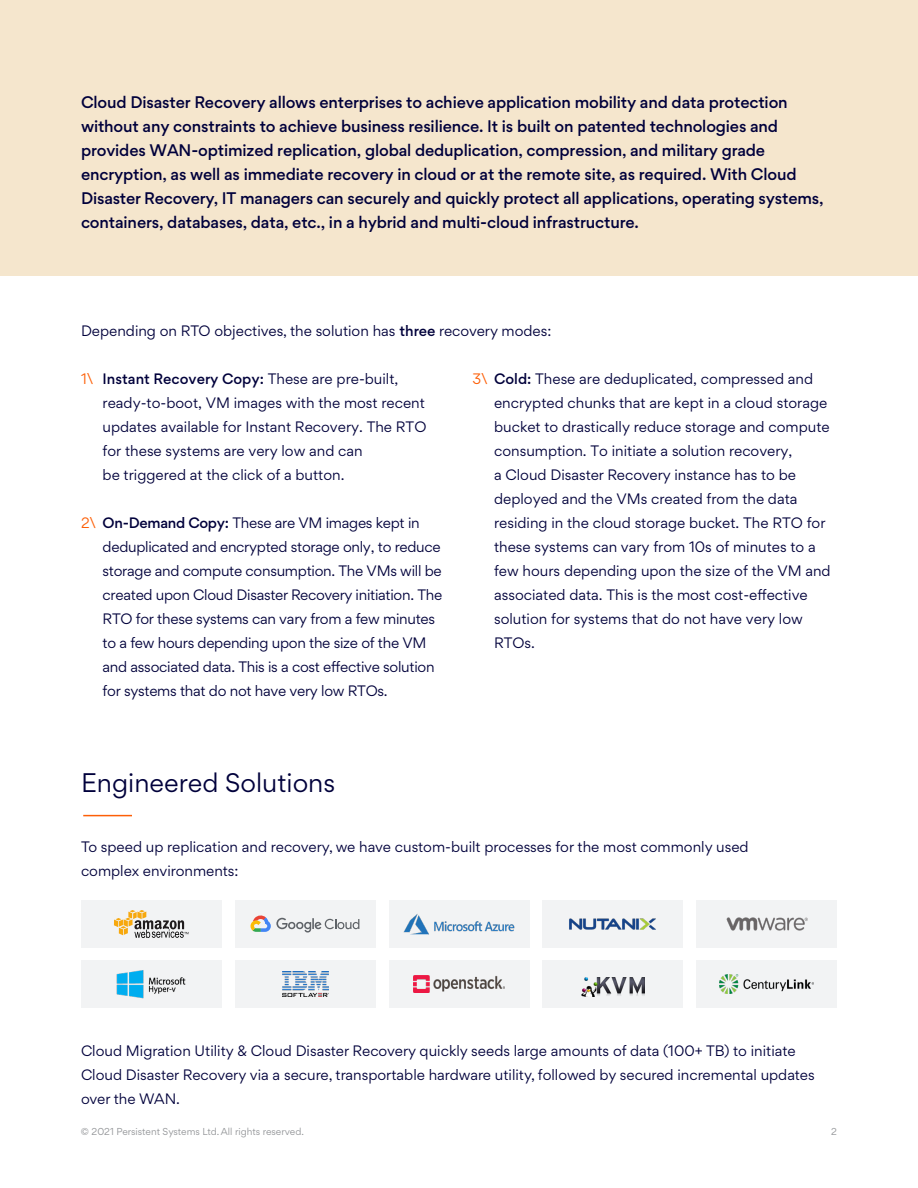
<style>
.page{position:relative;width:918px;height:1188px;background:#fff}
.page>*{position:absolute;margin:0;border:0;box-sizing:border-box;transform-origin:0 0}
.t1{font:24px "Gordita";color:#00003b}
.t2{font:500 15px/24px "Gordita";letter-spacing:-.01em;color:#00003b}
.t3{font:13.5px/24px "Gordita";color:#00003b}
.t4{font:13.5px/24px "Gordita";letter-spacing:-.02em;color:#00003b}
.t5{font:9px "Gordita";color:#939598}
.s1{font-weight:500}
.s2{color:#fd5f07}
</style>
<div class="page">
<div style="left:0;top:0;width:918px;height:276px;background:#f5e6cd"></div>
<hr style="left:84px;top:815px;width:47px;height:1px;background:#fd5f07">
<div style="left:389px;top:900px;width:140px;height:48px;background:#f2f3f4"></div>
<img style="left:404px;top:914px;width:110px;height:20px">
<div style="left:81px;top:900px;width:140px;height:48px;background:#f2f3f4"></div>
<svg style="left:114px;top:910px;width:74px;height:28px"></svg>
<div style="left:235px;top:900px;width:140px;height:48px;background:#f2f3f4"></div>
<svg style="left:250px;top:915px;width:109px;height:18px"></svg>
<div style="left:543px;top:900px;width:140px;height:48px;background:#f2f3f4"></div>
<img style="left:569px;top:918px;width:87px;height:12px">
<div style="left:697px;top:900px;width:140px;height:48px;background:#f2f3f4"></div>
<img style="left:726px;top:917px;width:81px;height:14px">
<div style="left:389px;top:960px;width:140px;height:48px;background:#f2f3f4"></div>
<img style="left:414px;top:976px;width:90px;height:16px">
<div style="left:543px;top:960px;width:140px;height:48px;background:#f2f3f4"></div>
<div style="left:697px;top:960px;width:140px;height:48px;background:#f2f3f4"></div>
<img style="left:582px;top:977px;width:62px;height:20px">
<div style="left:235px;top:960px;width:140px;height:48px;background:#f2f3f4"></div>
<img style="left:282px;top:972px;width:46px;height:24px">
<div style="left:81px;top:960px;width:140px;height:48px;background:#f2f3f4"></div>
<img style="left:116px;top:970px;width:70px;height:28px">
<img style="left:720px;top:975px;width:94px;height:18px">
<p class="t2" style="left:81px;top:90px;width:744px">Cloud Disaster Recovery allows enterprises to achieve application mobility and data protection without any constraints to achieve business resilience. It is built on patented technologies and provides WAN-optimized replication, global deduplication, compression, and military grade encryption, as well as immediate recovery in cloud or at the remote site, as required. With Cloud Disaster Recovery, IT managers can securely and quickly protect all applications, operating systems, containers, databases, data, etc., in a hybrid and multi-cloud infrastructure.</p>
<p class="t3" style="left:81px;top:319px;width:472px">Depending on RTO objectives, the solution has <span class="s1">three</span> recovery modes:</p>
<p class="t3" style="left:103px;top:367px;width:325px;text-indent:-22px"><span class="s2">1\</span> <span class="s1">Instant Recovery Copy:</span> These are pre-built, ready-to-boot, VM images with the most recent updates available for Instant Recovery. The RTO for these systems are very low and can<br>be triggered at the click of a button.</p>
<p class="t4" style="left:103px;top:511px;width:341px;text-indent:-22px"><span class="s2">2\</span> <span class="s1">On-Demand Copy:</span> These are VM images kept in deduplicated and encrypted storage only, to reduce storage and compute consumption. The VMs will be created upon Cloud Disaster Recovery initiation. The RTO for these systems can vary from a few minutes to a few hours depending upon the size of the VM and associated data. This is a cost effective solution for systems that do not have very low RTOs.</p>
<h2 class="t1" style="left:81px;top:765px;width:256px">Engineered Solutions</h2>
<p class="t3" style="left:494px;top:367px;width:338px;text-indent:-22px"><span class="s2">3\</span> <span class="s1">Cold:</span> These are deduplicated, compressed and encrypted chunks that are kept in a cloud storage bucket to drastically reduce storage and compute consumption. To initiate a solution recovery,<br>a Cloud Disaster Recovery instance has to be deployed and the VMs created from the data residing in the cloud storage bucket. The RTO for these systems can vary from 10s of minutes to a few hours depending upon the size of the VM and associated data. This is the most cost-effective solution for systems that do not have very low RTOs.</p>
<p class="t3" style="left:81px;top:835px;width:669px">To speed up replication and recovery, we have custom-built processes for the most commonly used complex environments:</p>
<p class="t3" style="left:81px;top:1039px;width:735px">Cloud Migration Utility &amp; Cloud Disaster Recovery quickly seeds large amounts of data (100+ TB) to initiate<br>Cloud Disaster Recovery via a secure, transportable hardware utility, followed by secured incremental updates over the WAN.</p>
<p class="t5" style="left:81px;top:1125px;width:224px">© 2021 Persistent Systems Ltd. All rights reserved.</p>
<p class="t5" style="left:831px;top:1125px;width:7px">2</p>
</div>
